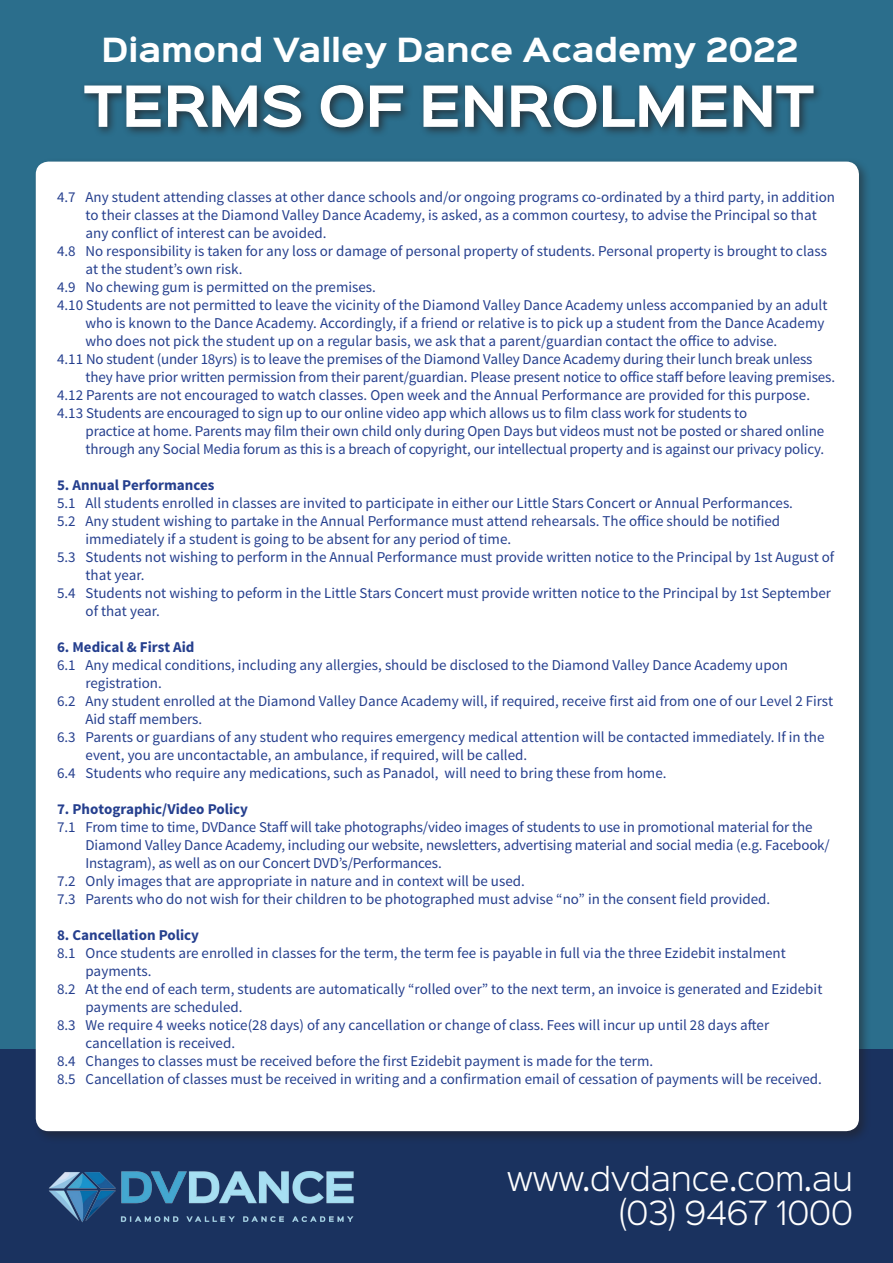
<style>
.page{position:relative;width:893px;height:1263px;background:#1a325f}
.page>*{position:absolute;margin:0;border:0;box-sizing:border-box;transform-origin:0 0}
.t1{font:700 51px "Sinkin Sans 700";letter-spacing:-.015em;color:#fff}
.t2{font:300 30px "Sinkin Sans 300";letter-spacing:-.005em;color:#fff}
.t3{font:700 30px "Sinkin Sans 700";color:#fff}
.t4{font:15px/18px "Source Sans Pro";color:#253f8e}
.t5{font:700 15px "Source Sans Pro";color:#253f8e}
</style>
<div class="page">
<div style="left:0;top:0;width:893px;height:1049px;background:#2b6e8c"></div>
<img style="left:49px;top:1171px;width:305px;height:51px">
<div style="left:32px;top:158px;width:839px;height:986px;background:#231f20;opacity:.5"></div>
<div style="left:36px;top:162px;width:823px;height:969px;background:#fff;border-radius:13px"></div>
<div style="left:79px;top:80px;width:745px;height:59px;background:#231f20;opacity:.75"></div>
<p class="t3" style="left:102px;top:34px;width:698px">Diamond Valley Dance Academy 2022</p>
<p class="t1" style="left:83px;top:79px;width:733px">TERMS OF ENROLMENT</p>
<p class="t4" style="left:86px;top:188px;width:751px;text-indent:-28px">4.7 Any student attending classes at other dance schools and/or ongoing programs co-ordinated by a third party, in addition to their classes at the Diamond Valley Dance Academy, is asked, as a common courtesy, to advise the Principal so that any conflict of interest can be avoided.</p>
<p class="t4" style="left:86px;top:242px;width:743px;text-indent:-28px">4.8 No responsibility is taken for any loss or damage of personal property of students. Personal property is brought to class at the student’s own risk.</p>
<p class="t4" style="left:57px;top:278px;width:320px">4.9 No chewing gum is permitted on the premises.</p>
<p class="t4" style="left:86px;top:296px;width:743px;text-indent:-28px">4.10 Students are not permitted to leave the vicinity of the Diamond Valley Dance Academy unless accompanied by an adult who is known to the Dance Academy. Accordingly, if a friend or relative is to pick up a student from the Dance Academy who does not pick the student up on a regular basis, we ask that a parent/guardian contact the office to advise.</p>
<p class="t4" style="left:86px;top:350px;width:751px;text-indent:-28px">4.11 No student (under 18yrs) is to leave the premises of the Diamond Valley Dance Academy during their lunch break unless they have prior written permission from their parent/guardian. Please present notice to office staff before leaving premises.</p>
<p class="t4" style="left:57px;top:386px;width:754px">4.12 Parents are not encouraged to watch classes. Open week and the Annual Performance are provided for this purpose.</p>
<p class="t4" style="left:86px;top:404px;width:740px;text-indent:-28px">4.13 Students are encouraged to sign up to our online video app which allows us to film class work for students to<br>practice at home. Parents may film their own child only during Open Days but videos must not be posted or shared online through any Social Media forum as this is a breach of copyright, our intellectual property and is against our privacy policy.</p>
<p class="t5" style="left:57px;top:475px;width:159px">5. Annual Performances</p>
<p class="t4" style="left:57px;top:494px;width:737px">5.1 All students enrolled in classes are invited to participate in either our Little Stars Concert or Annual Performances.</p>
<p class="t4" style="left:86px;top:512px;width:696px;text-indent:-28px">5.2 Any student wishing to partake in the Annual Performance must attend rehearsals. The office should be notified immediately if a student is going to be absent for any period of time.</p>
<p class="t4" style="left:86px;top:548px;width:750px;text-indent:-28px">5.3 Students not wishing to perform in the Annual Performance must provide written notice to the Principal by 1st August of that year.</p>
<p class="t4" style="left:86px;top:584px;width:747px;text-indent:-28px">5.4 Students not wishing to peform in the Little Stars Concert must provide written notice to the Principal by 1st September of that year.</p>
<p class="t5" style="left:57px;top:637px;width:139px">6. Medical &amp; First Aid</p>
<p class="t4" style="left:86px;top:656px;width:704px;text-indent:-28px">6.1 Any medical conditions, including any allergies, should be disclosed to the Diamond Valley Dance Academy upon registration.</p>
<p class="t4" style="left:86px;top:692px;width:749px;text-indent:-28px">6.2 Any student enrolled at the Diamond Valley Dance Academy will, if required, receive first aid from one of our Level 2 First<br>Aid staff members.</p>
<p class="t4" style="left:86px;top:728px;width:740px;text-indent:-28px">6.3 Parents or guardians of any student who requires emergency medical attention will be contacted immediately. If in the event, you are uncontactable, an ambulance, if required, will be called.</p>
<p class="t4" style="left:57px;top:764px;width:611px">6.4 Students who require any medications, such as Panadol, will need to bring these from home.</p>
<p class="t5" style="left:57px;top:799px;width:192px">7. Photographic/Video Policy</p>
<p class="t4" style="left:86px;top:818px;width:746px;text-indent:-28px">7.1 From time to time, DVDance Staff will take photographs/video images of students to use in promotional material for the<br>Diamond Valley Dance Academy, including our website, newsletters, advertising material and social media (e.g. Facebook/<br>Instagram), as well as on our Concert DVD’s/Performances.</p>
<p class="t4" style="left:57px;top:872px;width:469px">7.2 Only images that are appropriate in nature and in context will be used.</p>
<p class="t4" style="left:57px;top:890px;width:715px">7.3 Parents who do not wish for their children to be photographed must advise “no” in the consent field provided.</p>
<p class="t5" style="left:57px;top:925px;width:144px">8. Cancellation Policy</p>
<p class="t4" style="left:86px;top:944px;width:702px;text-indent:-28px">8.1 Once students are enrolled in classes for the term, the term fee is payable in full via the three Ezidebit instalment payments.</p>
<p class="t4" style="left:86px;top:980px;width:738px;text-indent:-28px">8.2 At the end of each term, students are automatically “rolled over” to the next term, an invoice is generated and Ezidebit payments are scheduled.</p>
<p class="t4" style="left:86px;top:1016px;width:685px;text-indent:-28px">8.3 We require 4 weeks notice(28 days) of any cancellation or change of class. Fees will incur up until 28 days after cancellation is received.</p>
<p class="t4" style="left:57px;top:1052px;width:598px">8.4 Changes to classes must be received before the first Ezidebit payment is made for the term.</p>
<p class="t4" style="left:57px;top:1070px;width:766px">8.5 Cancellation of classes must be received in writing and a confirmation email of cessation of payments will be received.</p>
<p class="t2" style="left:507px;top:1154px;width:347px">www.dvdance.com.au</p>
<p class="t2" style="left:619px;top:1188px;width:235px">(03) 9467 1000</p>
</div>
